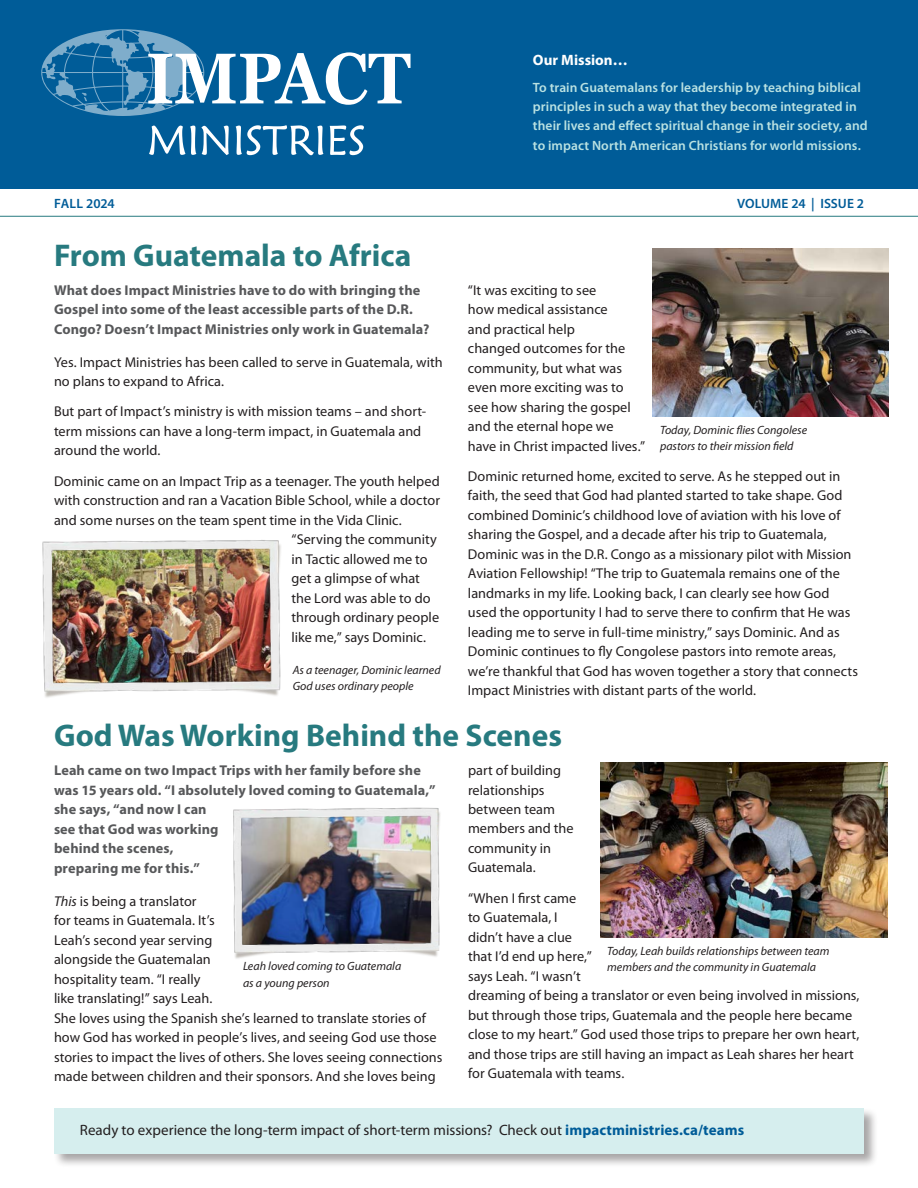
<style>
.page{position:relative;width:918px;height:1188px;background:#fff}
.page>*{position:absolute;margin:0;border:0;box-sizing:border-box;transform-origin:0 0}
.Heading{font:700 31.5px "Myriad Pro";color:#277a7f}
.body{font:15px "Myriad Pro";color:#231f20}
.Heading-2{font:700 15px "Myriad Pro";color:#fff}
.body-2{font:14.25px/19.5px "Myriad Pro";color:#231f20}
.body-3{font:700 14.25px/19.5px "Myriad Pro";letter-spacing:.01em;color:#57585a}
.body-4{font:600 13.5px/19.5px "Myriad Pro";letter-spacing:.005em;color:#bae2e2}
.body-5{font:600 13.5px "Myriad Pro";color:#005c98}
.t1{font:italic 12px/16.5px "Myriad Pro";color:#231f20}
.s1{font-style:italic}
.s2{font-weight:700;color:#005c98}
</style>
<div class="page">
<img style="left:42px;top:540px;width:239px;height:158px">
<img style="left:233px;top:807px;width:207px;height:152px">
<div style="left:0;top:0;width:918px;height:189px;background:#005c98"></div>
<hr style="left:0;top:216px;width:918px;height:1px;background:#277a7f">
<svg style="left:41px;top:29px;width:370px;height:87px"></svg>
<svg style="left:149px;top:126px;width:80px;height:29px"></svg>
<svg style="left:236px;top:125px;width:87px;height:30px"></svg>
<svg style="left:330px;top:125px;width:34px;height:30px"></svg>
<div style="left:53px;top:1107px;width:825px;height:61px;background:#231f20;opacity:.4"></div>
<div style="left:54px;top:1108px;width:810px;height:45px;background:#d6eeee"></div>
<img style="left:600px;top:762px;width:288px;height:175px">
<img style="left:652px;top:249px;width:237px;height:168px">
<p class="Heading-2" style="left:533px;top:52px;width:96px">Our Mission…</p>
<p class="body-4" style="left:533px;top:77px;width:336px">To train Guatemalans for leadership by teaching biblical principles in such a way that they become integrated in their lives and effect spiritual change in their society, and to impact North American Christians for world missions.</p>
<p class="body-5" style="left:54px;top:196px;width:62px">FALL 2024</p>
<p class="body-5" style="left:737px;top:196px;width:128px">VOLUME 24 | ISSUE 2</p>
<p class="Heading" style="left:54px;top:238px;width:359px">From Guatemala to Africa</p>
<p class="body-3" style="left:54px;top:280px;width:377px">What does Impact Ministries have to do with bringing the<br>Gospel into some of the least accessible parts of the D.R.<br>Congo? Doesn’t Impact Ministries only work in Guatemala?</p>
<p class="body-2" style="left:54px;top:352px;width:390px">Yes. Impact Ministries has been called to serve in Guatemala, with no plans to expand to Africa.</p>
<p class="body-2" style="left:54px;top:402px;width:374px">But part of Impact’s ministry is with mission teams – and short&shy;term missions can have a long-term impact, in Guatemala and around the world.</p>
<p class="body-2" style="left:54px;top:471px;width:387px">Dominic came on an Impact Trip as a teenager. The youth helped</p>
<p class="body-2" style="left:54px;top:491px;width:387px">with construction and ran a Vacation Bible School, while a doctor</p>
<p class="body-2" style="left:54px;top:510px;width:349px">and some nurses on the team spent time in the Vida Clinic.</p>
<p class="body-2" style="left:292px;top:530px;width:147px">“Serving the community</p>
<p class="body-2" style="left:292px;top:549px;width:138px">in Tactic allowed me to</p>
<p class="body-2" style="left:292px;top:569px;width:130px">get a glimpse of what</p>
<p class="body-2" style="left:292px;top:588px;width:141px">the Lord was able to do</p>
<p class="body-2" style="left:292px;top:608px;width:149px">through ordinary people</p>
<p class="body-2" style="left:292px;top:627px;width:136px">like me,” says Dominic.</p>
<p class="t1" style="left:293px;top:662px;width:150px">As a teenager, Dominic learned<br>God uses ordinary people</p>
<p class="body-2" style="left:468px;top:280px;width:179px">“It was exciting to see<br>how medical assistance<br>and practical help<br>changed outcomes for the community, but what was even more exciting was to see how sharing the gospel and the eternal hope we have in Christ impacted lives.”</p>
<p class="body-2" style="left:468px;top:467px;width:392px">Dominic returned home, excited to serve. As he stepped out in faith, the seed that God had planted started to take shape. God combined Dominic’s childhood love of aviation with his love of sharing the Gospel, and a decade after his trip to Guatemala, Dominic was in the D.R. Congo as a missionary pilot with Mission Aviation Fellowship! “The trip to Guatemala remains one of the landmarks in my life. Looking back, I can clearly see how God used the opportunity I had to serve there to confirm that He was leading me to serve in full-time ministry,” says Dominic. And as Dominic continues to fly Congolese pastors into remote areas, we’re thankful that God has woven together a story that connects Impact Ministries with distant parts of the world.</p>
<p class="t1" style="left:660px;top:422px;width:149px">Today, Dominic flies Congolese pastors to their mission field</p>
<p class="Heading" style="left:54px;top:717px;width:510px">God Was Working Behind the Scenes</p>
<p class="body-2" style="left:468px;top:761px;width:107px">part of building relationships between team members and the community in<br>Guatemala.</p>
<p class="body-2" style="left:468px;top:889px;width:393px">“When I first came<br>to Guatemala, I<br>didn’t have a clue<br>that I’d end up here,”<br>says Leah. “I wasn’t<br>dreaming of being a translator or even being involved in missions, but through those trips, Guatemala and the people here became close to my heart.” God used those trips to prepare her own heart, and those trips are still having an impact as Leah shares her heart for Guatemala with teams.</p>
<p class="body-3" style="left:54px;top:761px;width:383px">Leah came on two Impact Trips with her family before she was 15 years old. “I absolutely loved coming to Guatemala,” she says, “and now I can<br>see that God was working<br>behind the scenes,<br>preparing me for this.”</p>
<p class="body-2" style="left:54px;top:891px;width:390px"><span class="s1">This</span> is being a translator<br>for teams in Guatemala. It’s<br>Leah’s second year serving<br>alongside the Guatemalan<br>hospitality team. “I really<br>like translating!” says Leah.<br>She loves using the Spanish she’s learned to translate stories of how God has worked in people’s lives, and seeing God use those stories to impact the lives of others. She loves seeing connections made between children and their sponsors. And she loves being</p>
<p class="t1" style="left:607px;top:943px;width:224px">Today, Leah builds relationships between team</p>
<p class="t1" style="left:243px;top:958px;width:160px">Leah loved coming to Guatemala</p>
<p class="t1" style="left:607px;top:959px;width:210px">members and the community in Guatemala</p>
<p class="t1" style="left:243px;top:975px;width:88px">as a young person</p>
<p class="body" style="left:80px;top:1122px;width:666px">Ready to experience the long-term impact of short-term missions? Check out <span class="s2">impactministries.ca/teams</span></p>
</div>
